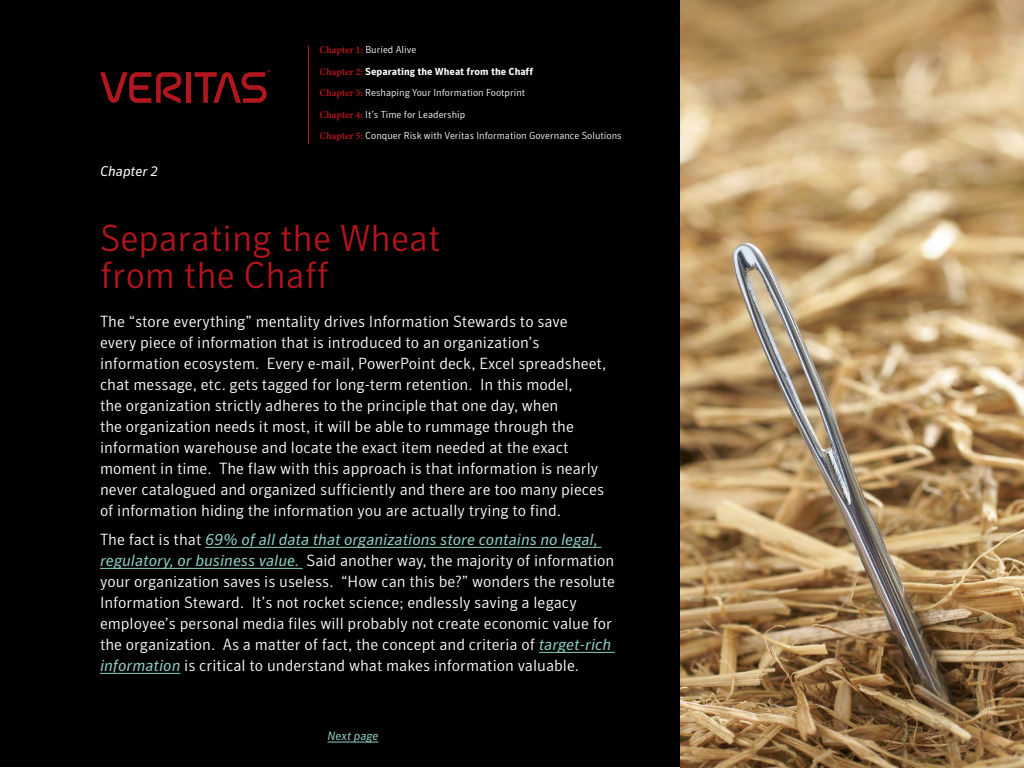
<style>
.page{position:relative;width:1024px;height:768px;background:#000}
.page>*{position:absolute;margin:0;border:0;box-sizing:border-box;transform-origin:0 0}
.t1{font:300 37px/37px "Symantec Sans";color:#b0151e}
.t2{font:300 16px/21px "Symantec Sans";color:#fff}
.t3{font:italic 14px "Symantec Sans";color:#fff}
.t4{font:italic 12px "Symantec Sans";color:#8dcdc0}
.t5{font:300 10px "Symantec Sans";color:#fff}
.t6{font:700 10px "Symantec Sans";color:#fff}
.s1{font-family:"Minion Pro";font-weight:700;color:#b0151e}
.s2{font-family:"Minion Pro";color:#b0151e}
.s3{font-weight:400;font-style:italic;color:#8dcdc0}
</style>
<div class="page">
<div style="left:186px;top:72px;width:5px;height:31px;background:#b1181e"></div>
<svg style="left:102px;top:72px;width:80px;height:32px"></svg>
<svg style="left:194px;top:70px;width:76px;height:33px"></svg>
<hr style="left:308px;top:46px;width:1px;height:98px;background:#b0151e">
<hr style="left:205px;top:547px;width:397px;height:1px;background:#8dcdc0">
<hr style="left:100px;top:568px;width:203px;height:1px;background:#8dcdc0">
<hr style="left:539px;top:652px;width:76px;height:1px;background:#8dcdc0">
<hr style="left:100px;top:673px;width:80px;height:1px;background:#8dcdc0">
<img style="left:680px;top:0;width:344px;height:768px">
<hr style="left:328px;top:742px;width:50px;height:1px;background:#8dcdc0">
<p class="t3" style="left:100px;top:163px;width:60px">Chapter 2</p>
<p class="t5" style="left:320px;top:44px;width:98px"><span class="s1">Chapter 1:</span> Buried Alive</p>
<p class="t5" style="left:386px;top:66px;width:137px">rating the Wheat from the Chaff</p>
<p class="t5" style="left:320px;top:108px;width:147px"><span class="s1">Chapter 4:</span> It’s Time for Leadership</p>
<p class="t6" style="left:320px;top:65px;width:215px"><span class="s2">Chapter 2:</span> Separating the Wheat from the Chaff</p>
<p class="t5" style="left:320px;top:87px;width:207px"><span class="s1">Chapter 3:</span> Reshaping Your Information Footprint</p>
<p class="t5" style="left:320px;top:130px;width:304px"><span class="s1">Chapter 5:</span> Conquer Risk with Veritas Information Governance Solutions</p>
<h1 class="t1" style="left:100px;top:219px;width:342px">Separating the Wheat from the Chaff</h1>
<p class="t2" style="left:100px;top:311px;width:508px">The “store everything” mentality drives Information Stewards to save every piece of information that is introduced to an organization’s information ecosystem. Every e-mail, PowerPoint deck, Excel spreadsheet, chat message, etc. gets tagged for long-term retention. In this model,<br>the organization strictly adheres to the principle that one day, when<br>the organization needs it most, it will be able to rummage through the information warehouse and locate the exact item needed at the exact moment in time. The flaw with this approach is that information is nearly never catalogued and organized sufficiently and there are too many pieces of information hiding the information you are actually trying to find.</p>
<p class="t2" style="left:100px;top:529px;width:517px">The fact is that <span class="s3">69% of all data that organizations store contains no legal, regulatory, or business value.</span> Said another way, the majority of information your organization saves is useless. “How can this be?” wonders the resolute Information Steward. It’s not rocket science; endlessly saving a legacy employee’s personal media files will probably not create economic value for the organization. As a matter of fact, the concept and criteria of <span class="s3">target-rich information</span> is critical to understand what makes information valuable.</p>
<p class="t4" style="left:328px;top:729px;width:52px">Next page</p>
</div>
